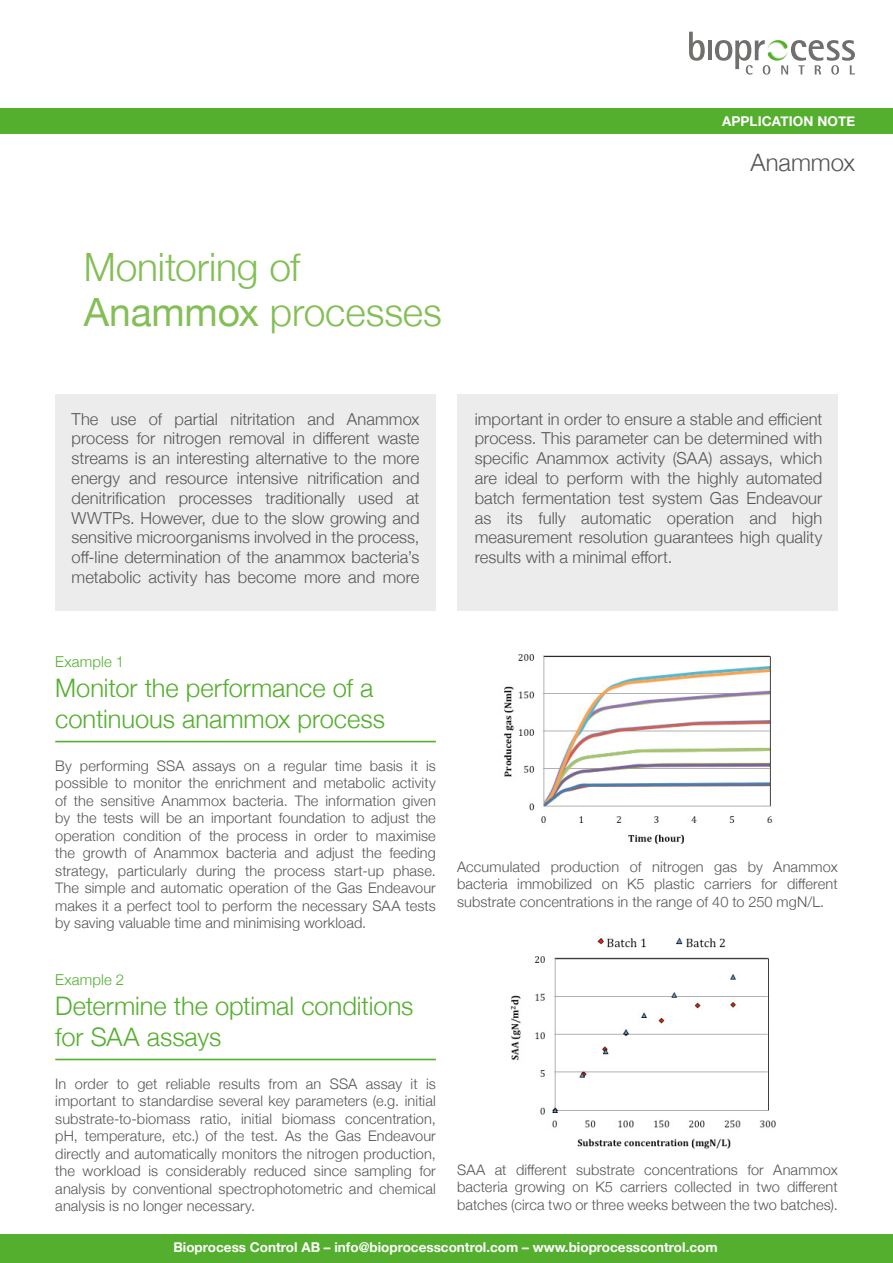
<style>
.page{position:relative;width:893px;height:1263px;background:#fff}
.page>*{position:absolute;margin:0;border:0;box-sizing:border-box;transform-origin:0 0}
.t1{font:300 39px/45px "Helvetica Neue";letter-spacing:-.005em;color:#83be56}
.t2{font:300 25.5px/30.6px "Helvetica Neue";color:#54af2e}
.t3{font:300 24px "Helvetica Neue";letter-spacing:-.005em;color:#565655}
.t4{font:300 16.5px/19.8px "Helvetica Neue";letter-spacing:.005em;color:#565655;text-align:justify}
.t5{font:300 15px "Helvetica Neue";letter-spacing:.01em;color:#54af2e}
.t6{font:300 14.55px/17.4px "Helvetica Neue";letter-spacing:.01em;color:#565655;text-align:justify}
.t7{font:700 13.5px "Helvetica Neue";color:#fff}
.s1{font-weight:400}
</style>
<div class="page">
<svg style="left:689px;top:32px;width:16px;height:29px"></svg>
<hr style="left:708px;top:41px;width:4px;height:19px;background:#6f6f6e">
<svg style="left:715px;top:40px;width:140px;height:35px"></svg>
<div style="left:0;top:109px;width:893px;height:25px;background:#54af2e"></div>
<div style="left:0;top:1234px;width:893px;height:29px;background:#54af2e"></div>
<div style="left:457px;top:394px;width:381px;height:216px;background:#ececec"></div>
<div style="left:55px;top:394px;width:381px;height:216px;background:#ececec"></div>
<img style="left:510px;top:938px;width:266px;height:211px">
<img style="left:504px;top:654px;width:269px;height:190px">
<hr style="left:55px;top:741px;width:381px;height:1px;background:#54af2e">
<hr style="left:55px;top:1059px;width:381px;height:1px;background:#54af2e">
<p class="t7" style="left:722px;top:110px;width:135px">APPLICATION NOTE</p>
<h3 class="t3" style="left:750px;top:143px;width:106px">Anammox</h3>
<h1 class="t1" style="left:84px;top:241px;width:360px">Monitoring of<br><span class="s1">Anammox</span> processes</h1>
<p class="t4" style="left:72px;top:408px;width:349px">The use of partial nitritation and Anammox process for nitrogen removal in different waste streams is an interesting alternative to the more energy and resource intensive nitrification and denitrification processes traditionally used at WWTPs. However, due to the slow growing and sensitive microorganisms involved in the process, off-line determination of the anammox bacteria’s metabolic activity has become more and more</p>
<p class="t4" style="left:475px;top:408px;width:349px">important in order to ensure a stable and efficient process. This parameter can be determined with specific Anammox activity (SAA) assays, which are ideal to perform with the highly automated batch fermentation test system Gas Endeavour as its fully automatic operation and high measurement resolution guarantees high quality results with a minimal effort.</p>
<p class="t5" style="left:55px;top:649px;width:71px">Example 1</p>
<h2 class="t2" style="left:55px;top:671px;width:331px">Monitor the performance of a continuous anammox process</h2>
<p class="t6" style="left:55px;top:756px;width:382px">By performing SSA assays on a regular time basis it is possible to monitor the enrichment and metabolic activity of the sensitive Anammox bacteria. The information given by the tests will be an important foundation to adjust the operation condition of the process in order to maximise the growth of Anammox bacteria and adjust the feeding strategy, particularly during the process start-up phase.<br>The simple and automatic operation of the Gas Endeavour makes it a perfect tool to perform the necessary SAA tests by saving valuable time and minimising workload.</p>
<p class="t5" style="left:55px;top:967px;width:71px">Example 2</p>
<h2 class="t2" style="left:55px;top:989px;width:360px">Determine the optimal conditions for SAA assays</h2>
<p class="t6" style="left:55px;top:1074px;width:382px">In order to get reliable results from an SSA assay it is important to standardise several key parameters (e.g. initial substrate-to-biomass ratio, initial biomass concentration, pH, temperature, etc.) of the test. As the Gas Endeavour directly and automatically monitors the nitrogen production, the workload is considerably reduced since sampling for analysis by conventional spectrophotometric and chemical analysis is no longer necessary.</p>
<p class="t6" style="left:457px;top:857px;width:382px">Accumulated production of nitrogen gas by Anammox bacteria immobilized on K5 plastic carriers for different substrate concentrations in the range of 40 to 250 mgN/L.</p>
<p class="t6" style="left:457px;top:1159px;width:382px">SAA at different substrate concentrations for Anammox bacteria growing on K5 carriers collected in two different batches (circa two or three weeks between the two batches).</p>
<p class="t7" style="left:173px;top:1237px;width:546px">Bioprocess Control AB – info@bioprocesscontrol.com – www.bioprocesscontrol.com</p>
</div>
